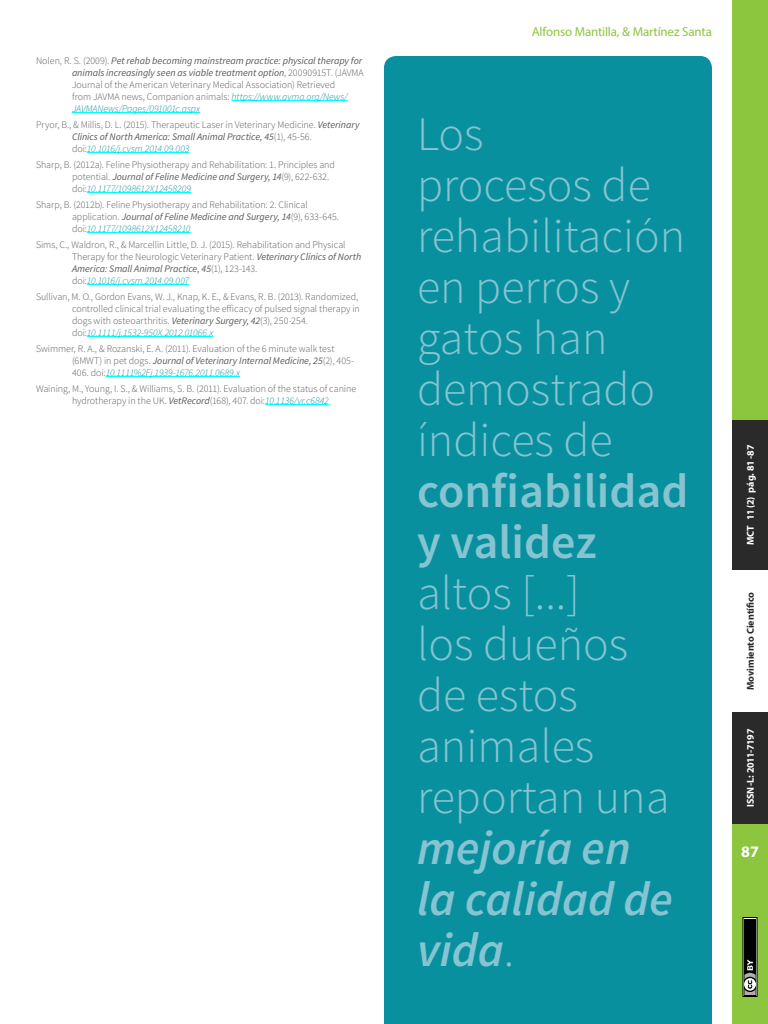
<style>
.page{position:relative;width:768px;height:1024px;background:#fff}
.page>*{position:absolute;margin:0;border:0;box-sizing:border-box;transform-origin:0 0}
.t1{font:300 48px/51px "Source Sans Pro";color:#86c4d2}
.t2{font:700 16px "Myriad Pro";color:#fff}
.t3{font:13px "Myriad Pro";letter-spacing:-.015em;color:#8cc63f}
.Bibliography{font:300 10px/12px "Source Sans Pro";letter-spacing:-.005em;color:#5a5a5a}
.t4{font:700 10px "Myriad Pro";letter-spacing:-.015em;color:#fff}
.t5{font:700 10px "Myriad Pro";color:#2a2a2a}
.s1{font-weight:400;font-style:italic}
.s2{font-style:italic;color:#09909f}
.s3{font-weight:600}
.s4{font-weight:600;font-style:italic}
</style>
<div class="page">
<hr style="left:232px;top:100px;width:116px;height:1px;background:#0ff">
<hr style="left:72px;top:112px;width:128px;height:1px;background:#0ff">
<hr style="left:87px;top:152px;width:103px;height:1px;background:#0ff">
<hr style="left:87px;top:192px;width:104px;height:1px;background:#0ff">
<hr style="left:87px;top:232px;width:104px;height:1px;background:#0ff">
<hr style="left:87px;top:284px;width:102px;height:1px;background:#0ff">
<hr style="left:87px;top:336px;width:127px;height:1px;background:#0ff">
<hr style="left:106px;top:376px;width:134px;height:1px;background:#0ff">
<hr style="left:265px;top:404px;width:64px;height:1px;background:#0ff">
<div style="left:384px;top:56px;width:328px;height:968px;background:#09909f"></div>
<div style="left:732px;top:712px;width:36px;height:312px;background:#8cc63f"></div>
<div style="left:732px;top:0;width:36px;height:570px;background:#8cc63f"></div>
<div style="left:732px;top:420px;width:36px;height:150px;background:#2a2a2a"></div>
<div style="left:732px;top:712px;width:36px;height:112px;background:#2a2a2a"></div>
<div style="left:744px;top:919px;width:12px;height:76px;background:#000"></div>
<svg style="left:742px;top:959px;width:14px;height:38px"></svg>
<p class="Bibliography" style="left:72px;top:54px;width:293px;text-indent:-36px">Nolen, R. S. (2009). <span class="s1">Pet rehab becoming mainstream practice: physical therapy for animals increasingly seen as viable treatment option</span>, 20090915T. (JAVMA Journal of the American Veterinary Medical Association) Retrieved<br>from JAVMA news, Companion animals: <span class="s2">https://www.avma.org/News/ JAVMANews/Pages/091001c.aspx</span></p>
<p class="Bibliography" style="left:72px;top:118px;width:289px;text-indent:-36px">Pryor, B., &amp; Millis, D. L. (2015). Therapeutic Laser in Veterinary Medicine. <span class="s1">Veterinary<br>Clinics of North America: Small Animal Practice, 45</span>(1), 45-56. doi:<span class="s2">10.1016/j.cvsm.2014.09.003</span></p>
<p class="Bibliography" style="left:72px;top:158px;width:265px;text-indent:-36px">Sharp, B. (2012a). Feline Physiotherapy and Rehabilitation: 1. Principles and potential. <span class="s1">Journal of Feline Medicine and Surgery, 14</span>(9), 622-632. doi:<span class="s2">10.1177/1098612X12458209</span></p>
<p class="Bibliography" style="left:72px;top:198px;width:269px;text-indent:-36px">Sharp, B. (2012b). Feline Physiotherapy and Rehabilitation: 2. Clinical application. <span class="s1">Journal of Feline Medicine and Surgery, 14</span>(9), 633-645. doi:<span class="s2">10.1177/1098612X12458210</span></p>
<p class="Bibliography" style="left:72px;top:238px;width:291px;text-indent:-36px">Sims, C., Waldron, R., &amp; Marcellin Little, D. J. (2015). Rehabilitation and Physical Therapy for the Neurologic Veterinary Patient. <span class="s1">Veterinary Clinics of North America: Small Animal Practice, 45</span>(1), 123-143. doi:<span class="s2">10.1016/j.cvsm.2014.09.007</span></p>
<p class="Bibliography" style="left:72px;top:290px;width:289px;text-indent:-36px">Sullivan, M. O., Gordon Evans, W. J., Knap, K. E., &amp; Evans, R. B. (2013). Randomized, controlled clinical trial evaluating the efficacy of pulsed signal therapy in dogs with osteoarthritis. <span class="s1">Veterinary Surgery, 42</span>(3), 250-254. doi:<span class="s2">10.1111/j.1532-950X.2012.01066.x</span></p>
<p class="Bibliography" style="left:72px;top:342px;width:284px;text-indent:-36px">Swimmer, R. A., &amp; Rozanski, E. A. (2011). Evaluation of the 6 minute walk test (6MWT) in pet dogs. <span class="s1">Journal of Veterinary Internal Medicine, 25</span>(2), 405-<br>406. doi:<span class="s2">10.1111%2Fj.1939-1676.2011.0689.x</span></p>
<p class="Bibliography" style="left:72px;top:382px;width:286px;text-indent:-36px">Waining, M., Young, I. S., &amp; Williams, S. B. (2011). Evaluation of the status of canine hydrotherapy in the UK. <span class="s1">VetRecord</span>(168), 407. doi:<span class="s2">10.1136/vr.c6842</span></p>
<h3 class="t3" style="left:532px;top:23px;width:182px">Alfonso Mantilla, &amp; Martínez Santa</h3>
<p class="t1" style="left:417px;top:109px;width:273px">Los<br>procesos de rehabilitación en perros y gatos han demostrado índices de <span class="s3">confiabilidad y validez </span>altos [...]<br>los dueños de estos animales reportan una <span class="s4">mejoría en<br>la calidad de vida</span>.</p>
<p class="t4" style="left:744px;top:545px;width:102px;rotate:-90deg">MCT 11 (2) pág. 81-87</p>
<p class="t5" style="left:744px;top:690px;width:100px;rotate:-90deg">Movimiento Científico</p>
<p class="t4" style="left:744px;top:807px;width:80px;rotate:-90deg">ISSN-L: 2011-7197</p>
<h2 class="t2" style="left:741px;top:841px;width:19px">87</h2>
</div>
